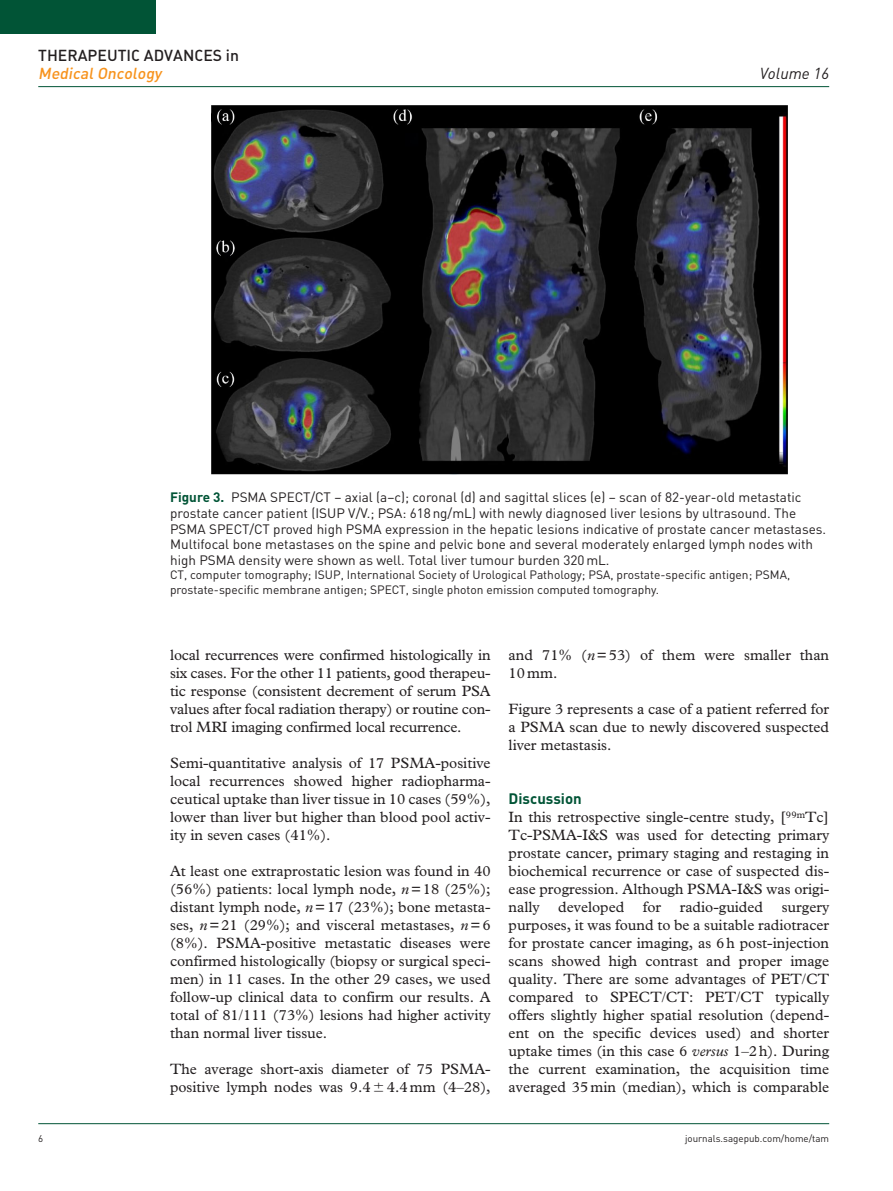
<style>
.page{position:relative;width:893px;height:1191px;background:#fff}
.page>*{position:absolute;margin:0;border:0;box-sizing:border-box;transform-origin:0 0}
.t1{font:15.75px "DIN Medium Alternate";color:#231f20}
.t2{font:italic 15.75px "DIN Medium Alternate";color:#f7931d}
.t3{font:italic 15.75px "DIN";color:#231f20}
.t4{font:15px/18px "Plantin Std";color:#231f20;text-align:justify}
.t5{font:700 15px "DIN";color:#015436}
.t6{font:13.5px/15.8px "DIN";color:#231f20}
.t7{font:12px/14.2px "DIN";color:#231f20}
.t8{font:9.75px "DIN";color:#231f20}
.s1{font-weight:700;color:#015436}
.s2{font-style:italic}
</style>
<div class="page">
<hr style="left:38px;top:86px;width:791px;height:1px;background:#015436">
<hr style="left:38px;top:1123px;width:791px;height:1px;background:#015436">
<div style="left:0;top:0;width:155px;height:34px;background:#015436"></div>
<img style="left:212px;top:106px;width:576px;height:368px">
<p class="t1" style="left:38px;top:45px;width:202px">THERAPEUTIC ADVANCES IN</p>
<p class="t2" style="left:38px;top:63px;width:125px">MedicalOncology</p>
<p class="t3" style="left:760px;top:63px;width:71px">Volume 16</p>
<p class="t6" style="left:170px;top:489px;width:658px"><span class="s1">Figure 3.</span> PSMA SPECT/CT – axial (a–c); coronal (d) and sagittal slices (e) – scan of 82-year-old metastatic prostate cancer patient (ISUP V/V.; PSA: 618ng/mL) with newly diagnosed liver lesions by ultrasound. The PSMA SPECT/CT proved high PSMA expression in the hepatic lesions indicative of prostate cancer metastases.<br>Multifocal bone metastases on the spine and pelvic bone and several moderately enlarged lymph nodes with high PSMA density were shown as well. Total liver tumour burden 320mL.</p>
<p class="t7" style="left:170px;top:568px;width:622px">CT, computer tomography; ISUP, International Society of Urological Pathology; PSA, prostate-specific antigen; PSMA, prostate-specific membrane antigen; SPECT, single photon emission computed tomography.</p>
<p class="t4" style="left:170px;top:646px;width:322px">local recurrences were confirmed histologically in six cases. For the other 11 patients, good therapeu&shy;tic response (consistent decrement of serum PSA values after focal radiation therapy) or routine con&shy;trol MRI imaging confirmed local recurrence.</p>
<p class="t4" style="left:170px;top:754px;width:322px">Semi-quantitative analysis of 17 PSMA-positive local recurrences showed higher radiopharma&shy;ceutical uptake than liver tissue in 10 cases (59%), lower than liver but higher than blood pool activ&shy;ity in seven cases (41%).</p>
<p class="t4" style="left:170px;top:862px;width:322px">At least one extraprostatic lesion was found in 40 (56%) patients: local lymph node, <span class="s2">n</span>=18 (25%); distant lymph node, <span class="s2">n</span>=17 (23%); bone metasta&shy;ses, <span class="s2">n</span>=21 (29%); and visceral metastases, <span class="s2">n</span>=6 (8%). PSMA-positive metastatic diseases were confirmed histologically (biopsy or surgical speci&shy;men) in 11 cases. In the other 29 cases, we used follow-up clinical data to confirm our results. A total of 81/111 (73%) lesions had higher activity than normal liver tissue.</p>
<p class="t4" style="left:170px;top:1060px;width:322px">The average short-axis diameter of 75 PSMA&shy;positive lymph nodes was 9.4 4.4mm (4–28),</p>
<p class="t4" style="left:509px;top:646px;width:322px">and 71% (<span class="s2">n</span>=53) of them were smaller than<br>10mm.</p>
<p class="t4" style="left:509px;top:700px;width:322px">Figure 3 represents a case of a patient referred for a PSMA scan due to newly discovered suspected liver metastasis.</p>
<p class="t5" style="left:509px;top:789px;width:75px">Discussion</p>
<p class="t4" style="left:509px;top:808px;width:322px">In this retrospective single-centre study, [<sup>99m</sup>Tc] Tc-PSMA-I&amp;S was used for detecting primary prostate cancer, primary staging and restaging in biochemical recurrence or case of suspected dis&shy;ease progression. Although PSMA-I&amp;S was origi&shy;nally developed for radio-guided surgery purposes, it was found to be a suitable radiotracer for prostate cancer imaging, as 6h post-injection scans showed high contrast and proper image quality. There are some advantages of PET/CT compared to SPECT/CT: PET/CT typically offers slightly higher spatial resolution (depend&shy;ent on the specific devices used) and shorter uptake times (in this case 6 <span class="s2">versus</span> 1–2h). During the current examination, the acquisition time averaged 35min (median), which is comparable</p>
<p class="t8" style="left:38px;top:1132px;width:7px">6</p>
<p class="t8" style="left:685px;top:1132px;width:146px">journals.sagepub.com/home/tam</p>
</div>
